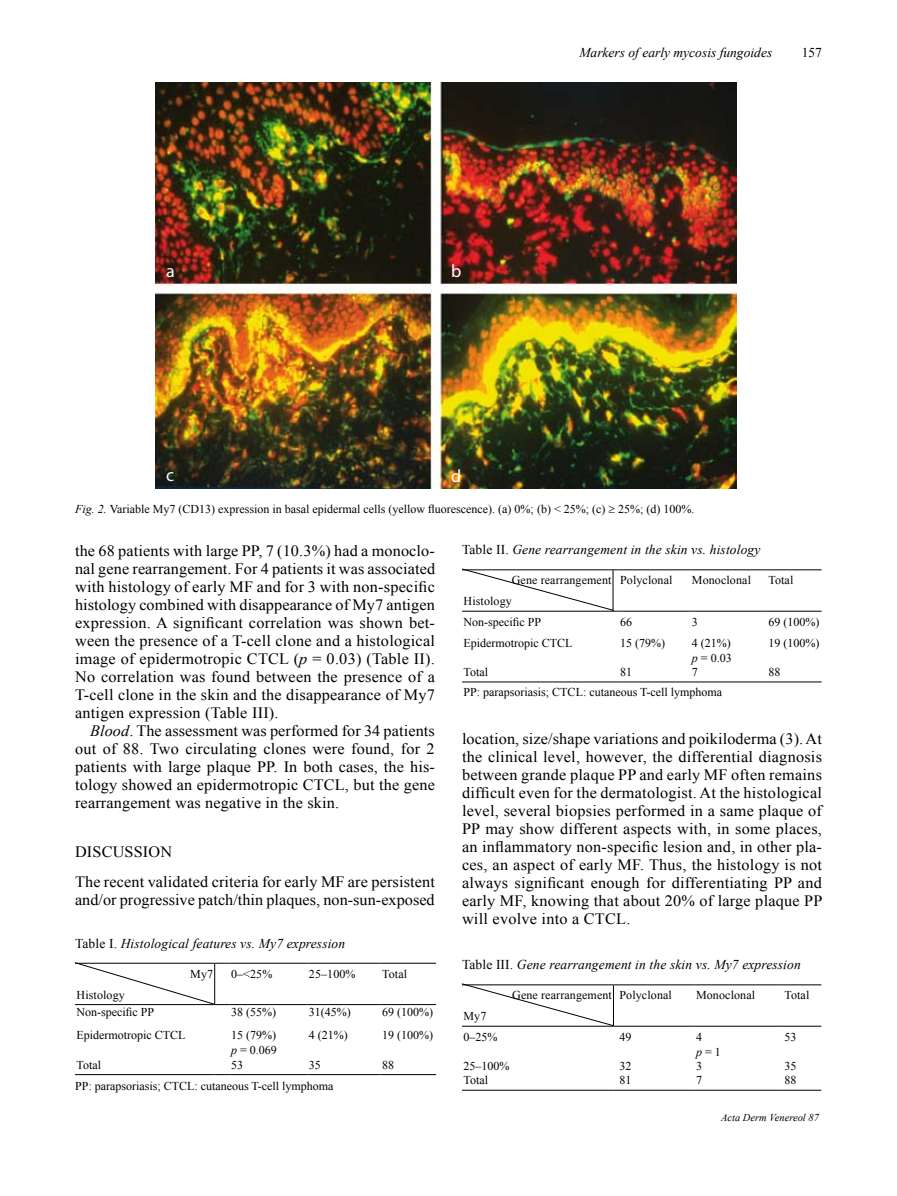
<style>
.page{position:relative;width:897px;height:1196px;background:#fff}
.page>*{position:absolute;margin:0;border:0;box-sizing:border-box;transform-origin:0 0}
.t1{font:18px "Myriad";color:#fff}
.t2{font:15.75px/18px "Times New Roman";letter-spacing:.01em;color:#000;text-align:justify}
.t3{font:italic 13.5px "Times New Roman";letter-spacing:.01em;color:#000}
.t4{font:13.5px "Times New Roman";color:#000}
.t5{font:12px/15px "Times New Roman";color:#000}
.t6{font:italic 10.5px "Times New Roman";color:#000}
.s1{font-style:italic}
.s2{font-style:normal}
</style>
<div class="page">
<img style="left:156px;top:82px;width:580px;height:406px">
<hr style="left:229px;top:962px;width:78px;height:1px;background:#000">
<hr style="left:307px;top:962px;width:73px;height:1px;background:#000">
<hr style="left:380px;top:962px;width:56px;height:1px;background:#000">
<hr style="left:229px;top:1003px;width:78px;height:1px;background:#000">
<hr style="left:307px;top:1003px;width:73px;height:1px;background:#000">
<hr style="left:380px;top:1003px;width:56px;height:1px;background:#000">
<hr style="left:75px;top:1073px;width:140px;height:1px;background:#000">
<hr style="left:229px;top:1073px;width:78px;height:1px;background:#000">
<hr style="left:307px;top:1073px;width:73px;height:1px;background:#000">
<hr style="left:380px;top:1073px;width:56px;height:1px;background:#000">
<svg style="left:75px;top:962px;width:154px;height:42px"></svg>
<hr style="left:618px;top:569px;width:72px;height:1px;background:#000">
<hr style="left:690px;top:569px;width:76px;height:1px;background:#000">
<hr style="left:766px;top:569px;width:55px;height:1px;background:#000">
<hr style="left:618px;top:610px;width:72px;height:1px;background:#000">
<hr style="left:690px;top:610px;width:76px;height:1px;background:#000">
<hr style="left:766px;top:610px;width:55px;height:1px;background:#000">
<hr style="left:462px;top:681px;width:151px;height:1px;background:#000">
<hr style="left:618px;top:681px;width:72px;height:1px;background:#000">
<hr style="left:690px;top:681px;width:76px;height:1px;background:#000">
<hr style="left:766px;top:681px;width:55px;height:1px;background:#000">
<svg style="left:462px;top:568px;width:156px;height:43px"></svg>
<hr style="left:617px;top:984px;width:77px;height:1px;background:#000">
<hr style="left:694px;top:984px;width:88px;height:1px;background:#000">
<hr style="left:782px;top:984px;width:39px;height:1px;background:#000">
<hr style="left:617px;top:1025px;width:77px;height:1px;background:#000">
<hr style="left:694px;top:1025px;width:88px;height:1px;background:#000">
<hr style="left:782px;top:1025px;width:39px;height:1px;background:#000">
<hr style="left:462px;top:1089px;width:151px;height:1px;background:#000">
<hr style="left:617px;top:1089px;width:77px;height:1px;background:#000">
<hr style="left:694px;top:1089px;width:88px;height:1px;background:#000">
<hr style="left:782px;top:1089px;width:39px;height:1px;background:#000">
<svg style="left:462px;top:983px;width:155px;height:43px"></svg>
<p class="t1" style="left:166px;top:262px;width:10px">a</p>
<p class="t1" style="left:451px;top:262px;width:12px">b</p>
<p class="t3" style="left:579px;top:43px;width:194px">Markers of early mycosis fungoides</p>
<p class="t4" style="left:801px;top:43px;width:22px">157</p>
<p class="t1" style="left:166px;top:466px;width:10px">c</p>
<p class="t1" style="left:451px;top:467px;width:12px">d</p>
<p class="t5" style="left:75px;top:501px;width:620px"><span class="s1">Fig. 2.</span> Variable My7 (CD13) expression in basal epidermal cells (yellow fluorescence). (a) 0%; (b) &lt; 25%; (c) ≥ 25%; (d) 100%.</p>
<p class="t2" style="left:75px;top:541px;width:361px">the 68 patients with large PP, 7 (10.3%) had a monoclo&shy;nal gene rearrangement. For 4 patients it was associated with histology of early MF and for 3 with non-specific histology combined with disappearance of My7 antigen expression. A significant correlation was shown bet&shy;ween the presence of a T-cell clone and a histological image of epidermotropic CTCL (<span class="s1">p</span> = 0.03) (Table II).<br>No correlation was found between the presence of a T-cell clone in the skin and the disappearance of My7 antigen expression (Table III).</p>
<p class="t2" style="left:75px;top:721px;width:361px;text-indent:15px"><span class="s1">Blood</span>. The assessment was performed for 34 patients out of 88. Two circulating clones were found, for 2 patients with large plaque PP. In both cases, the his&shy;tology showed an epidermotropic CTCL, but the gene rearrangement was negative in the skin.</p>
<p class="t2" style="left:75px;top:835px;width:361px;line-height:30.8px">DISCUSSION<br>The recent validated criteria for early MF are persistent</p>
<p class="t2" style="left:75px;top:890px;width:361px">and/or progressive patch/thin plaques, non-sun-exposed</p>
<p class="t3" style="left:75px;top:933px;width:271px"><span class="s2">Table I.</span> Histological features vs. My7 expression</p>
<p class="t5" style="left:190px;top:965px;width:24px">My7</p>
<p class="t5" style="left:76px;top:986px;width:50px">Histology</p>
<p class="t5" style="left:231px;top:965px;width:43px">0–&lt;25%</p>
<p class="t5" style="left:309px;top:965px;width:48px">25–100%</p>
<p class="t5" style="left:382px;top:965px;width:26px">Total</p>
<p class="t5" style="left:76px;top:1003px;width:79px">Non-specific PP</p>
<p class="t5" style="left:231px;top:1003px;width:46px">38 (55%)</p>
<p class="t5" style="left:309px;top:1003px;width:43px">31(45%)</p>
<p class="t5" style="left:382px;top:1003px;width:52px">69 (100%)</p>
<p class="t5" style="left:76px;top:1027px;width:110px">Epidermotropic CTCL</p>
<p class="t5" style="left:231px;top:1027px;width:47px">15 (79%) <span class="s1">p</span> = 0.069</p>
<p class="t5" style="left:309px;top:1027px;width:40px">4 (21%)</p>
<p class="t5" style="left:382px;top:1027px;width:52px">19 (100%)</p>
<p class="t5" style="left:76px;top:1056px;width:26px">Total</p>
<p class="t5" style="left:231px;top:1056px;width:13px">53</p>
<p class="t5" style="left:309px;top:1056px;width:13px">35</p>
<p class="t5" style="left:382px;top:1056px;width:13px">88</p>
<p class="t5" style="left:75px;top:1077px;width:260px">PP: parapsoriasis; CTCL: cutaneous T-cell lymphoma</p>
<p class="t3" style="left:462px;top:540px;width:300px"><span class="s2">Table II.</span> Gene rearrangement in the skin vs. histology</p>
<p class="t5" style="left:463px;top:569px;width:149px;line-height:21px;text-indent:48px">Gene rearrangement<br>Histology</p>
<p class="t5" style="left:620px;top:572px;width:54px">Polyclonal</p>
<p class="t5" style="left:691px;top:572px;width:61px">Monoclonal</p>
<p class="t5" style="left:768px;top:572px;width:26px">Total</p>
<p class="t5" style="left:463px;top:613px;width:79px">Non-specific PP</p>
<p class="t5" style="left:620px;top:613px;width:13px">66</p>
<p class="t5" style="left:691px;top:613px;width:7px">3</p>
<p class="t5" style="left:768px;top:613px;width:52px">69 (100%)</p>
<p class="t5" style="left:463px;top:634px;width:110px">Epidermotropic CTCL</p>
<p class="t5" style="left:620px;top:634px;width:46px">15 (79%)</p>
<p class="t5" style="left:691px;top:634px;width:41px">4 (21%) <span class="s1">p</span> = 0.03</p>
<p class="t5" style="left:768px;top:634px;width:52px">19 (100%)</p>
<p class="t5" style="left:463px;top:664px;width:26px">Total</p>
<p class="t5" style="left:620px;top:664px;width:13px">81</p>
<p class="t5" style="left:691px;top:664px;width:7px">7</p>
<p class="t5" style="left:768px;top:664px;width:13px">88</p>
<p class="t5" style="left:463px;top:684px;width:260px">PP: parapsoriasis; CTCL: cutaneous T-cell lymphoma</p>
<p class="t2" style="left:462px;top:729px;width:362px">location, size/shape variations and poikiloderma (3). At the clinical level, however, the differential diagnosis between grande plaque PP and early MF often remains difficult even for the dermatologist. At the histological level, several biopsies performed in a same plaque of PP may show different aspects with, in some places, an inflammatory non-specific lesion and, in other pla&shy;ces, an aspect of early MF. Thus, the histology is not always significant enough for differentiating PP and early MF, knowing that about 20% of large plaque PP will evolve into a CTCL.</p>
<p class="t3" style="left:462px;top:955px;width:340px"><span class="s2">Table III.</span> Gene rearrangement in the skin vs. My7 expression</p>
<p class="t5" style="left:512px;top:987px;width:101px">Gene rearrangement</p>
<p class="t5" style="left:463px;top:1008px;width:24px">My7</p>
<p class="t5" style="left:619px;top:987px;width:54px">Polyclonal</p>
<p class="t5" style="left:696px;top:987px;width:61px">Monoclonal</p>
<p class="t5" style="left:784px;top:987px;width:26px">Total</p>
<p class="t5" style="left:463px;top:1028px;width:35px">0–25%</p>
<p class="t5" style="left:619px;top:1028px;width:13px">49</p>
<p class="t5" style="left:696px;top:1028px;width:26px">4<br><span class="s1">p</span> = 1</p>
<p class="t5" style="left:784px;top:1028px;width:13px">53</p>
<p class="t5" style="left:463px;top:1057px;width:47px">25–100%</p>
<p class="t5" style="left:619px;top:1057px;width:13px">32</p>
<p class="t5" style="left:696px;top:1057px;width:7px">3</p>
<p class="t5" style="left:784px;top:1057px;width:13px">35</p>
<p class="t5" style="left:463px;top:1072px;width:26px">Total</p>
<p class="t5" style="left:619px;top:1072px;width:13px">81</p>
<p class="t5" style="left:696px;top:1072px;width:7px">7</p>
<p class="t5" style="left:784px;top:1072px;width:13px">88</p>
<p class="t6" style="left:720px;top:1109px;width:99px">Acta Derm Venereol 87</p>
</div>
